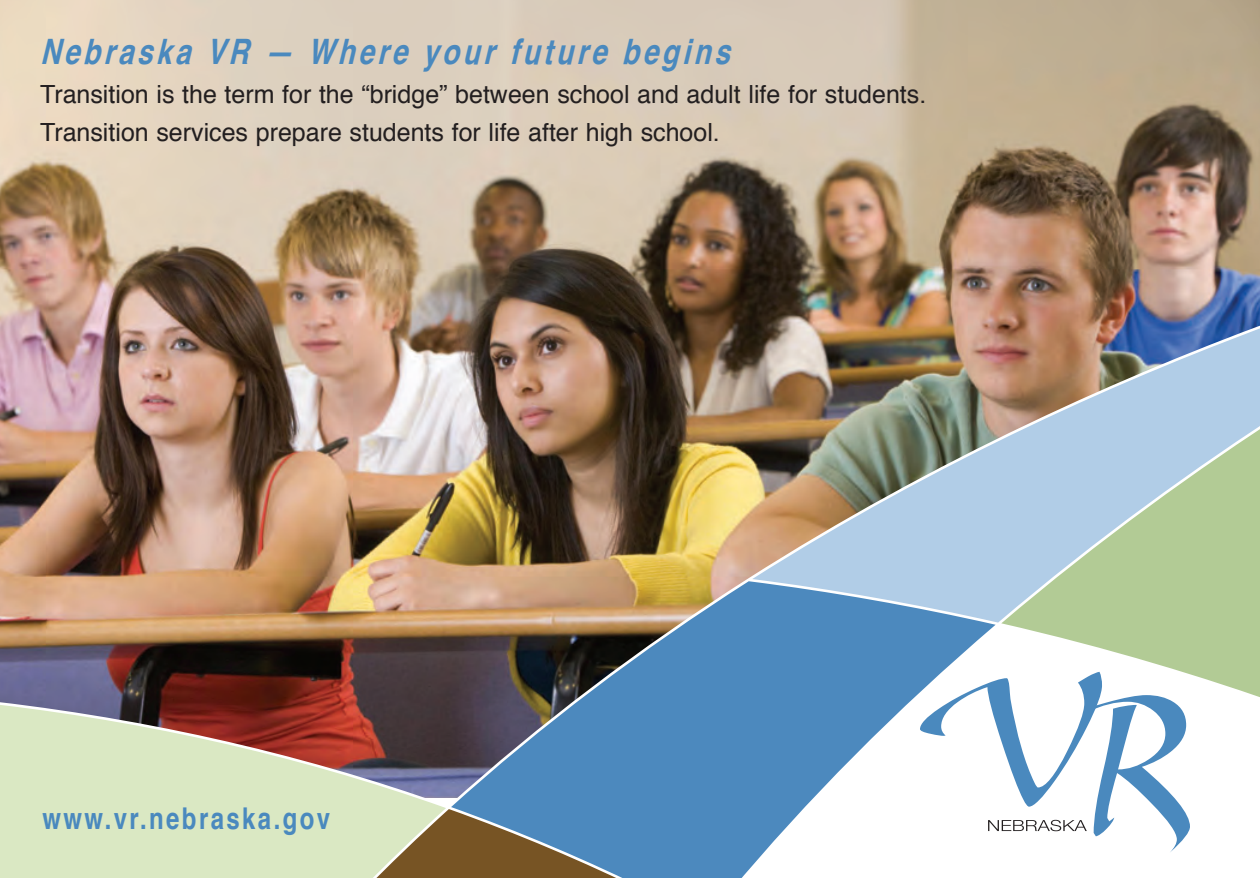
<style>
.page{position:relative;width:1260px;height:878px;background:#fff}
.page>*{position:absolute;margin:0;border:0;box-sizing:border-box;transform-origin:0 0}
.t1{font:italic 700 35px "Helvetica";letter-spacing:.125em;color:#4a89be;scale:.8 1}
.t2{font:700 30px "Helvetica";letter-spacing:.1em;color:#4a89be;scale:.8 1}
.t3{font:25px "Helvetica";color:#231f20}
</style>
<div class="page">
<img style="left:0;top:0;width:1260px;height:315px">
<img style="left:0;top:315px;width:1260px;height:563px">
<svg style="left:920px;top:671px;width:270px;height:181px"></svg>
<p class="t1" style="left:40px;top:23px;width:869px">Nebraska VR — Where your future begins</p>
<p class="t3" style="left:40px;top:77px;width:888px">Transition is the term for the “bridge” between school and adult life for students.</p>
<p class="t3" style="left:40px;top:115px;width:681px">Transition services prepare students for life after high school.</p>
<p class="t2" style="left:42px;top:797px;width:361px">www.vr.nebraska.gov</p>
</div>
